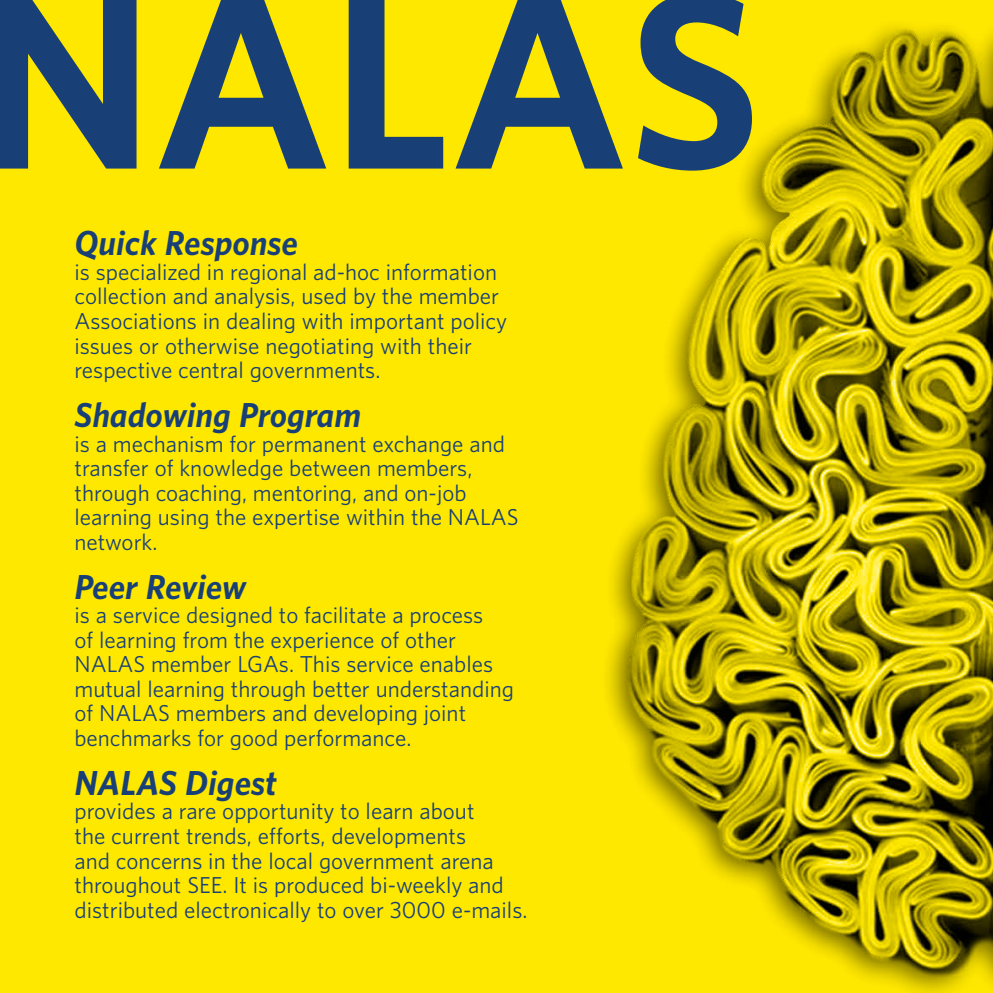
<style>
.page{position:relative;width:993px;height:993px;background:#fff}
.page>*{position:absolute;margin:0;border:0;box-sizing:border-box;transform-origin:0 0}
.t1{font:700 228.2px "UNFPA";color:#184077}
.t2{font:italic 700 31.5px "UNFPA";color:#184077}
.t3{font:21px/24.5px "UNFPA Text";color:#184077}
</style>
<div class="page">
<div style="left:0;top:0;width:992px;height:992px;background:#ffe800"></div>
<img style="left:607px;top:25px;width:385px;height:967px">
<h1 class="t1" style="left:-23px;top:-71px;width:785px">NALAS</h1>
<h2 class="t2" style="left:74px;top:222px;width:225px">Quick Response</h2>
<p class="t3" style="left:74px;top:259px;width:434px">is specialized in regional ad-hoc information collection and analysis, used by the member Associations in dealing with important policy issues or otherwise negotiating with their respective central governments.</p>
<h2 class="t2" style="left:74px;top:394px;width:288px">Shadowing Program</h2>
<p class="t3" style="left:74px;top:430px;width:445px">is a mechanism for permanent exchange and transfer of knowledge between members, through coaching, mentoring, and on-job learning using the expertise within the NALAS network.</p>
<h2 class="t2" style="left:74px;top:565px;width:173px">Peer Review</h2>
<p class="t3" style="left:74px;top:602px;width:441px">is a service designed to facilitate a process<br>of learning from the experience of other NALAS member LGAs. This service enables mutual learning through better understanding of NALAS members and developing joint benchmarks for good performance.</p>
<h2 class="t2" style="left:74px;top:761px;width:204px">NALAS Digest</h2>
<p class="t3" style="left:74px;top:798px;width:454px">provides a rare opportunity to learn about<br>the current trends, efforts, developments<br>and concerns in the local government arena throughout SEE. It is produced bi-weekly and distributed electronically to over 3000 e-mails.</p>
</div>
